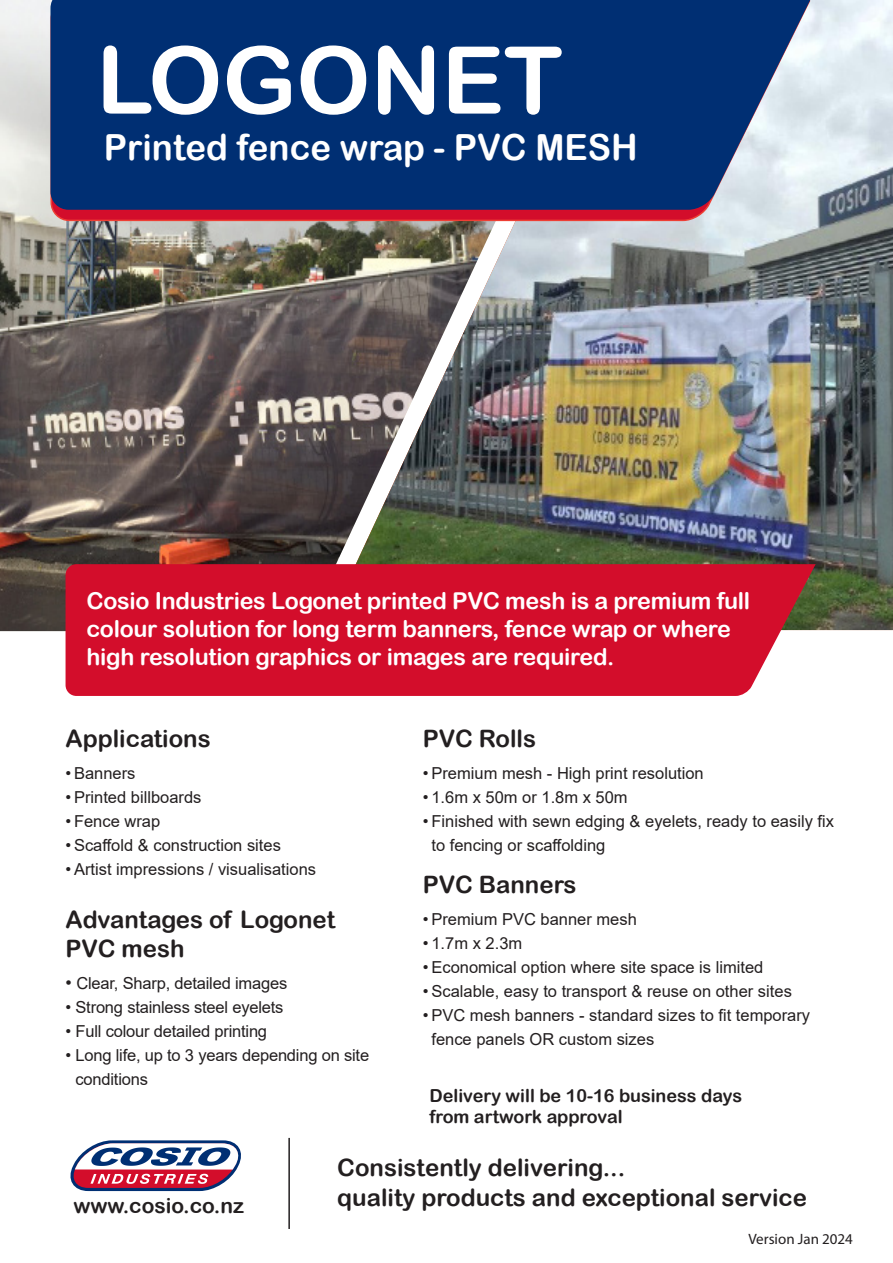
<style>
.page{position:relative;width:893px;height:1263px;background:#fff}
.page>*{position:absolute;margin:0;border:0;box-sizing:border-box;transform-origin:0 0}
.t1{font:93.45px "Arial Rounded MT Bold";color:#fff}
.t2{font:36px "Arial Rounded MT Bold";color:#fff}
.t3{font:24px/28.8px "Arial Rounded MT Bold";color:#231f20}
.t4{font:23.25px/27.9px "Arial Rounded MT Bold";letter-spacing:-.01em;color:#fff}
.t5{font:21px "Arial Rounded MT Bold";color:#231f20}
.t6{font:18px/21.6px "Arial Rounded MT Bold";color:#231f20}
.t7{font:16.5px/24px "Arial";color:#231f20}
.t8{font:15px "Myriad Pro";color:#231f20}
.s1{font-size:18px}
</style>
<div class="page">
<img style="left:599px;top:0;width:294px;height:630px">
<img style="left:0;top:0;width:599px;height:631px">
<svg style="left:50px;top:210px;width:762px;height:12px;background:#d53f53"></svg>
<svg style="left:50px;top:0;width:766px;height:210px;background:#113d7c"></svg>
<div style="left:66px;top:564px;width:750px;height:132px;background:#d30d2b"></div>
<hr style="left:288px;top:1138px;width:2px;height:91px;background:#231f20">
<svg style="left:70px;top:1140px;width:171px;height:52px"></svg>
<p class="t1" style="left:97px;top:25px;width:467px">LOGONET</p>
<p class="t2" style="left:104px;top:126px;width:535px">Printed fence wrap - PVC MESH</p>
<p class="t4" style="left:86px;top:587px;width:665px">Cosio Industries Logonet printed PVC mesh is a premium full colour solution for long term banners, fence wrap or where high resolution graphics or images are required.</p>
<p class="t3" style="left:66px;top:723px;width:147px">Applications</p>
<p class="t7" style="left:66px;top:761px;width:71px">• Banners</p>
<p class="t7" style="left:66px;top:785px;width:137px">• Printed billboards</p>
<p class="t7" style="left:66px;top:809px;width:96px">• Fence wrap</p>
<p class="t7" style="left:66px;top:833px;width:217px">• Scaffold &amp; construction sites</p>
<p class="t7" style="left:66px;top:857px;width:252px">• Artist impressions / visualisations</p>
<p class="t3" style="left:66px;top:905px;width:271px">Advantages of Logonet<br>PVC mesh</p>
<p class="t7" style="left:66px;top:971px;width:223px"><span class="s1">•</span> Clear, Sharp, detailed images</p>
<p class="t7" style="left:66px;top:995px;width:219px">• Strong stainless steel eyelets</p>
<p class="t7" style="left:66px;top:1019px;width:203px">• Full colour detailed printing</p>
<p class="t7" style="left:76px;top:1043px;width:295px;text-indent:-10px">• Long life, up to 3 years depending on site conditions</p>
<p class="t3" style="left:423px;top:723px;width:115px">PVC Rolls</p>
<p class="t7" style="left:423px;top:761px;width:282px">• Premium mesh - High print resolution</p>
<p class="t7" style="left:423px;top:785px;width:206px">• 1.6m x 50m or 1.8m x 50m</p>
<p class="t7" style="left:431px;top:809px;width:404px;text-indent:-9px">• Finished with sewn edging &amp; eyelets, ready to easily fix to fencing or scaffolding</p>
<p class="t3" style="left:423px;top:870px;width:155px">PVC Banners</p>
<p class="t7" style="left:423px;top:907px;width:215px">• Premium PVC banner mesh</p>
<p class="t7" style="left:423px;top:931px;width:101px">• 1.7m x 2.3m</p>
<p class="t7" style="left:423px;top:955px;width:342px">• Economical option where site space is limited</p>
<p class="t7" style="left:423px;top:979px;width:370px">• Scalable, easy to transport &amp; reuse on other sites</p>
<p class="t7" style="left:431px;top:1003px;width:380px;text-indent:-9px">• PVC mesh banners - standard sizes to fit temporary fence panels OR custom sizes</p>
<p class="t6" style="left:429px;top:1084px;width:314px">Delivery will be 10-16 business days from artwork approval</p>
<p class="t5" style="left:73px;top:1193px;width:172px">www.cosio.co.nz</p>
<p class="t3" style="left:337px;top:1152px;width:289px">Consistently delivering...</p>
<p class="t3" style="left:337px;top:1182px;width:471px">quality products and exceptional service</p>
<p class="t8" style="left:748px;top:1229px;width:106px">Version Jan 2024</p>
</div>
